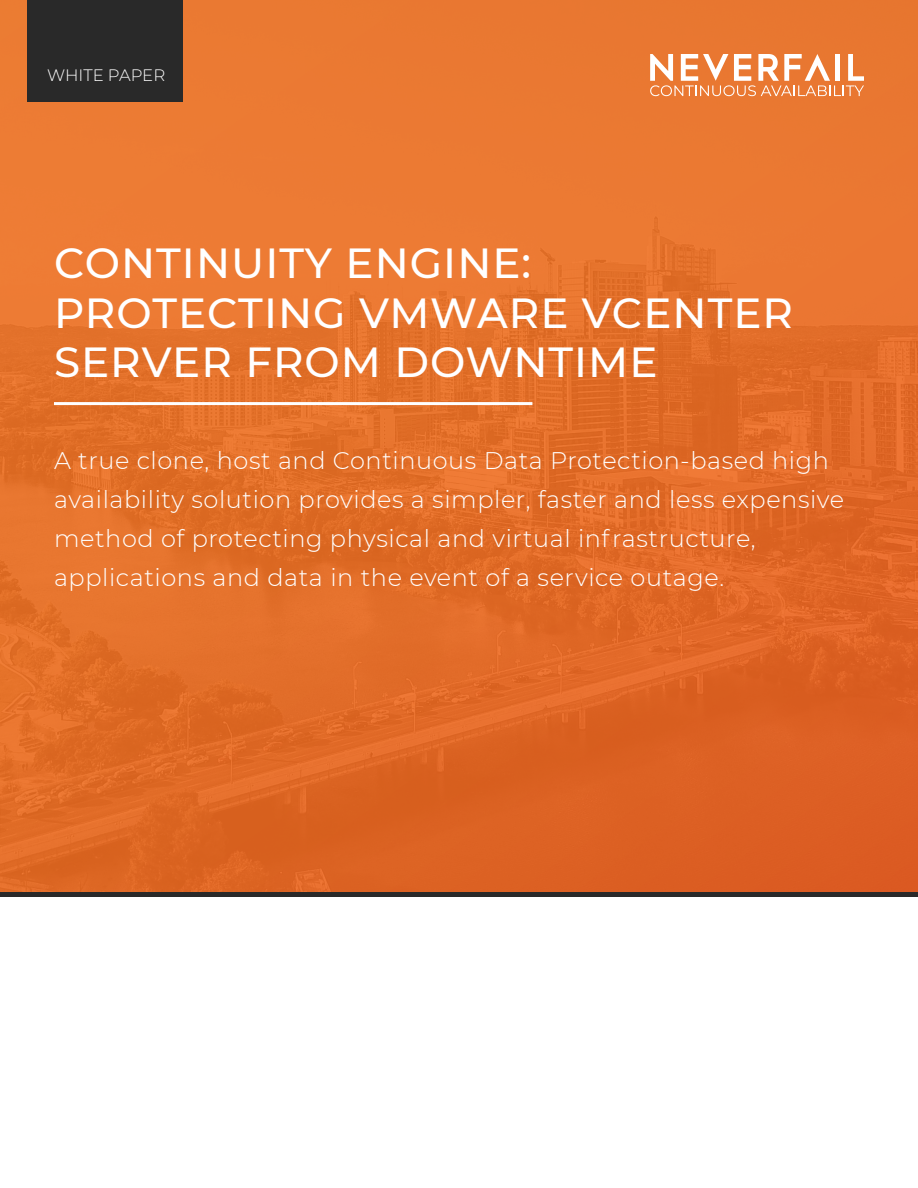
<style>
.page{position:relative;width:918px;height:1188px;background:#fff}
.page>*{position:absolute;margin:0;border:0;box-sizing:border-box;transform-origin:0 0}
.Doc_Title{font:500 42px/49.5px "Montserrat";letter-spacing:.025em;color:#fff}
.Doc_Subtitle{font:300 24px/39px "Montserrat";letter-spacing:.025em;color:#fff}
.t1{font:300 16.5px "Montserrat";color:#fff}
</style>
<div class="page">
<div style="left:0;top:0;width:918px;height:892px;background:linear-gradient(to bottom,#ed7d34,#db6222)"></div>
<div style="left:27px;top:0;width:156px;height:101px;background:#292929"></div>
<div style="left:0;top:892px;width:918px;height:5px;background:#292929"></div>
<svg style="left:650px;top:54px;width:214px;height:42px"></svg>
<hr style="left:54px;top:402px;width:478px;height:3px;background:#fff">
<p class="t1" style="left:47px;top:64px;width:119px">WHITE PAPER</p>
<p class="Doc_Title" style="left:54px;top:237px;width:478px">CONTINUITY ENGINE:</p>
<p class="Doc_Title" style="left:54px;top:286px;width:741px">PROTECTING VMWARE VCENTER<br>SERVER FROM DOWNTIME</p>
<p class="Doc_Subtitle" style="left:54px;top:440px;width:792px">A true clone, host and Continuous Data Protection-based high availability solution provides a simpler, faster and less expensive method of protecting physical and virtual infrastructure, applications and data in the event of a service outage.</p>
</div>
